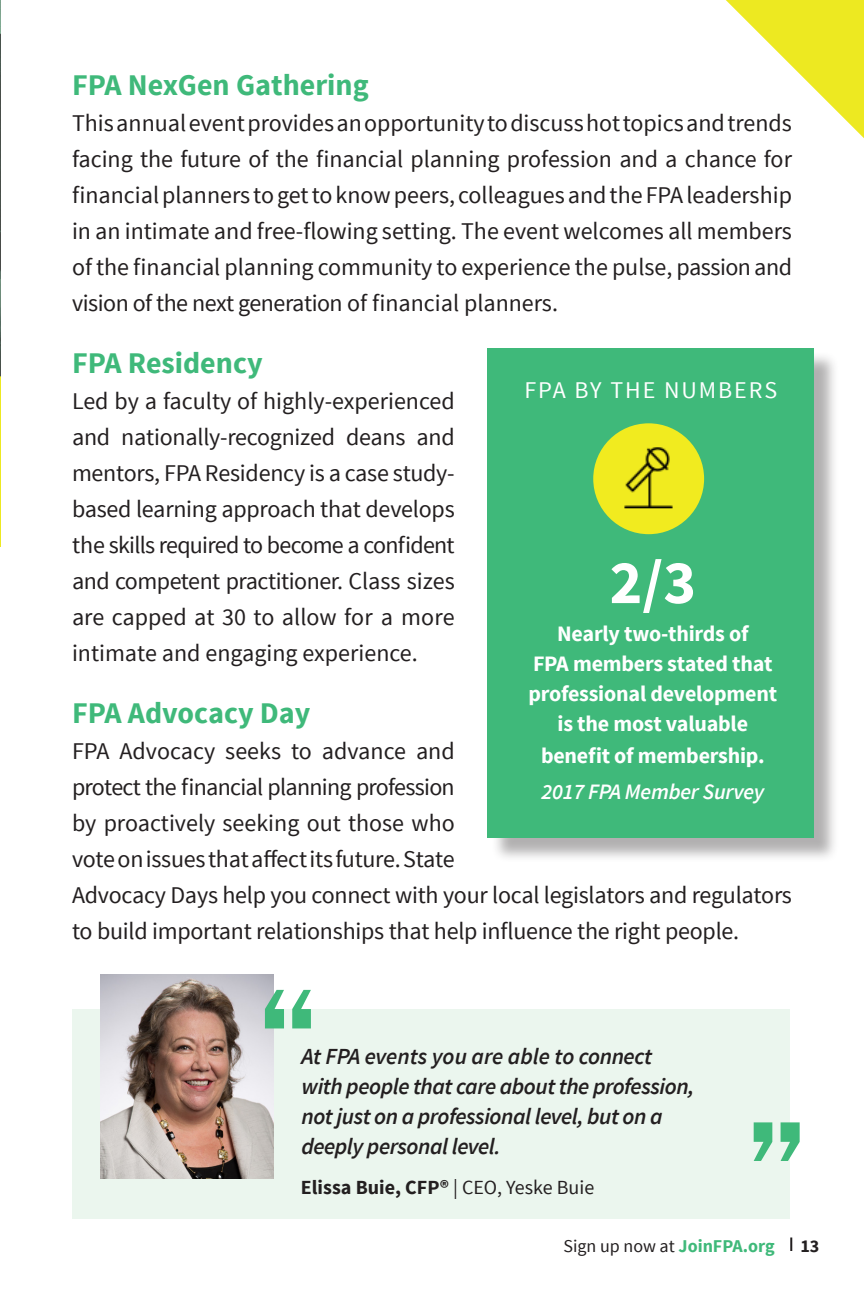
<style>
.page{position:relative;width:864px;height:1296px;background:#fff}
.page>*{position:absolute;margin:0;border:0;box-sizing:border-box;transform-origin:0 0}
.t1{font:600 141.6px "Franklin Gothic";color:#3fb97a}
.t2{font:700 62px "Source Sans Pro";color:#fff}
.SUBHEAD{font:700 30px "Source Sans Pro";color:#3fb97a}
.TXT{font:24px/36px "Source Sans Pro";letter-spacing:-.01em;color:#231f20;text-align:justify}
.t3{font:24px "Source Sans Pro";letter-spacing:.08em;color:#fff}
.t4{font:italic 600 23px/30px "Source Sans Pro";letter-spacing:-.02em;color:#231f20}
.STATS{font:700 22px/30px "Source Sans Pro";letter-spacing:-.01em;color:#fff;text-align:center}
.STATS-2{font:italic 600 22px "Source Sans Pro";letter-spacing:-.01em;color:#fff}
.t5{font:700 20px "Source Sans Pro";color:#231f20}
.t6{font:18px "Source Sans Pro";color:#231f20}
.t7{font:700 18px "Source Sans Pro";color:#231f20}
.s1{font-weight:400}
.s2{font-weight:700;color:#3fb97a}
</style>
<div class="page">
<svg style="left:790px;top:1238px;width:2px;height:13px"></svg>
<svg style="left:0;top:0;width:1px;height:376px"></svg>
<div style="left:491px;top:351px;width:348px;height:512px;background:#231f20;opacity:.35"></div>
<div style="left:488px;top:348px;width:326px;height:490px;background:#3fb97a"></div>
<img style="left:593px;top:423px;width:111px;height:111px;border-radius:55px">
<svg style="left:726px;top:0;width:138px;height:138px"></svg>
<div style="left:72px;top:1009px;width:718px;height:210px;background:#ebf6ee"></div>
<img style="left:101px;top:975px;width:173px;height:204px">
<p class="SUBHEAD" style="left:72px;top:65px;width:298px">FPA NexGen Gathering</p>
<p class="TXT" style="left:72px;top:105px;width:722px">This annual event provides an opportunity to discuss hot topics and trends facing the future of the financial planning profession and a chance for financial planners to get to know peers, colleagues and the FPA leadership in an intimate and free-flowing setting. The event welcomes all members of the financial planning community to experience the pulse, passion and vision of the next generation of financial planners.</p>
<p class="SUBHEAD" style="left:72px;top:343px;width:192px">FPA Residency</p>
<p class="TXT" style="left:72px;top:383px;width:384px">Led by a faculty of highly-experienced and nationally-recognized deans and mentors, FPA Residency is a case study&shy;based learning approach that develops the skills required to become a confident and competent practitioner. Class sizes are capped at 30 to allow for a more intimate and engaging experience.</p>
<p class="SUBHEAD" style="left:72px;top:693px;width:240px">FPA Advocacy Day</p>
<p class="TXT" style="left:72px;top:733px;width:721px;text-align:left">FPA Advocacy seeks to advance and<br>protect the financial planning profession<br>by proactively seeking out those who<br>vote on issues that affect its future. State<br>Advocacy Days help you connect with your local legislators and regulators to build important relationships that help influence the right people.</p>
<p class="t3" style="left:525px;top:375px;width:254px">FPA BY THE NUMBERS</p>
<p class="t2" style="left:610px;top:543px;width:88px">2/3</p>
<p class="STATS" style="left:528px;top:620px;width:250px">Nearly two-thirds of<br>FPA members stated that professional development is the most valuable</p>
<p class="STATS" style="left:541px;top:742px;width:225px">benefit of membership.</p>
<p class="STATS-2" style="left:542px;top:778px;width:224px">2017 FPA Member Survey</p>
<p class="t1" style="left:257px;top:950px;width:64px">“</p>
<p class="t4" style="left:301px;top:1041px;width:395px">At FPA events you are able to connect with people that care about the profession, not just on a professional level, but on a deeply personal level.</p>
<p class="t5" style="left:301px;top:1175px;width:295px">Elissa Buie, CFP® <span class="s1">| CEO, Yeske Buie</span></p>
<p class="t1" style="left:808px;top:1201px;width:64px;rotate:-180deg">“</p>
<p class="t6" style="left:564px;top:1235px;width:213px">Sign up now at <span class="s2">JoinFPA.org</span></p>
<p class="t7" style="left:800px;top:1234px;width:21px">13</p>
</div>
